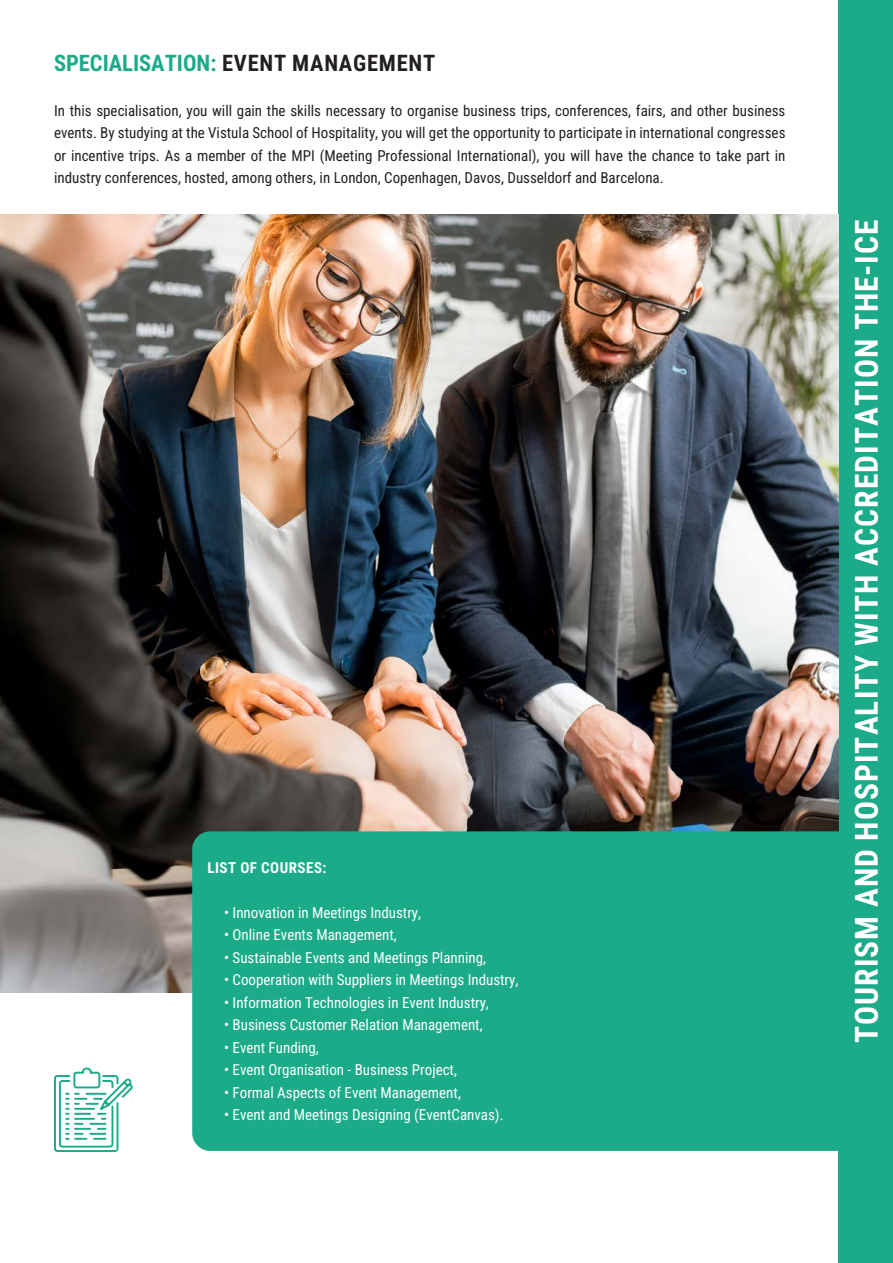
<style>
.page{position:relative;width:893px;height:1263px;background:#fff}
.page>*{position:absolute;margin:0;border:0;box-sizing:border-box;transform-origin:0 0}
.t1{font:31.5px "Roboto Condensed";letter-spacing:.035em;color:#fff}
.t2{font:22.5px "Roboto Condensed";letter-spacing:.015em;color:#1cab89}
.t3{font:15px/22.5px "Roboto Condensed";color:#231f20;text-align:justify}
.t4{font:15px "Roboto Condensed";color:#fff}
.t5{font:15px "Roboto Condensed";letter-spacing:.035em;color:#fff}
.s1{color:#231f20}
</style>
<div class="page">
<div style="left:839px;top:0;width:54px;height:1263px;background:#1cab89"></div>
<img style="left:0;top:215px;width:839px;height:778px">
<div style="left:192px;top:831px;width:701px;height:320px;background:#1cab89;border-radius:18px"></div>
<svg style="left:54px;top:1067px;width:79px;height:85px"></svg>
<p class="t2" style="left:54px;top:47px;width:383px">SPECIALISATION: <span class="s1">EVENT MANAGEMENT</span></p>
<p class="t3" style="left:54px;top:99px;width:733px">In this specialisation, you will gain the skills necessary to organise business trips, conferences, fairs, and other business events. By studying at the Vistula School of Hospitality, you will get the opportunity to participate in international congresses or incentive trips. As a member of the MPI (Meeting Professional International), you will have the chance to take part in industry conferences, hosted, among others, in London, Copenhagen, Davos, Dusseldorf and Barcelona.</p>
<p class="t5" style="left:207px;top:857px;width:121px">LIST OF COURSES:</p>
<p class="t4" style="left:224px;top:902px;width:199px">• Innovation in Meetings Industry,</p>
<p class="t4" style="left:224px;top:924px;width:174px">• Online Events Management,</p>
<p class="t4" style="left:224px;top:947px;width:264px">• Sustainable Events and Meetings Planning,</p>
<p class="t4" style="left:224px;top:969px;width:296px">• Cooperation with Suppliers in Meetings Industry,</p>
<p class="t4" style="left:224px;top:992px;width:266px">• Information Technologies in Event Industry,</p>
<p class="t4" style="left:224px;top:1014px;width:260px">• Business Customer Relation Management,</p>
<p class="t4" style="left:224px;top:1037px;width:96px">• Event Funding,</p>
<p class="t4" style="left:224px;top:1059px;width:234px">• Event Organisation - Business Project,</p>
<p class="t4" style="left:224px;top:1082px;width:238px">• Formal Aspects of Event Management,</p>
<p class="t4" style="left:224px;top:1104px;width:281px">• Event and Meetings Designing (EventCanvas).</p>
<p class="t1" style="left:844px;top:1043px;width:825px;rotate:-90deg">TOURISM AND HOSPITALITY WITH ACCREDITATION THE-ICE</p>
</div>
